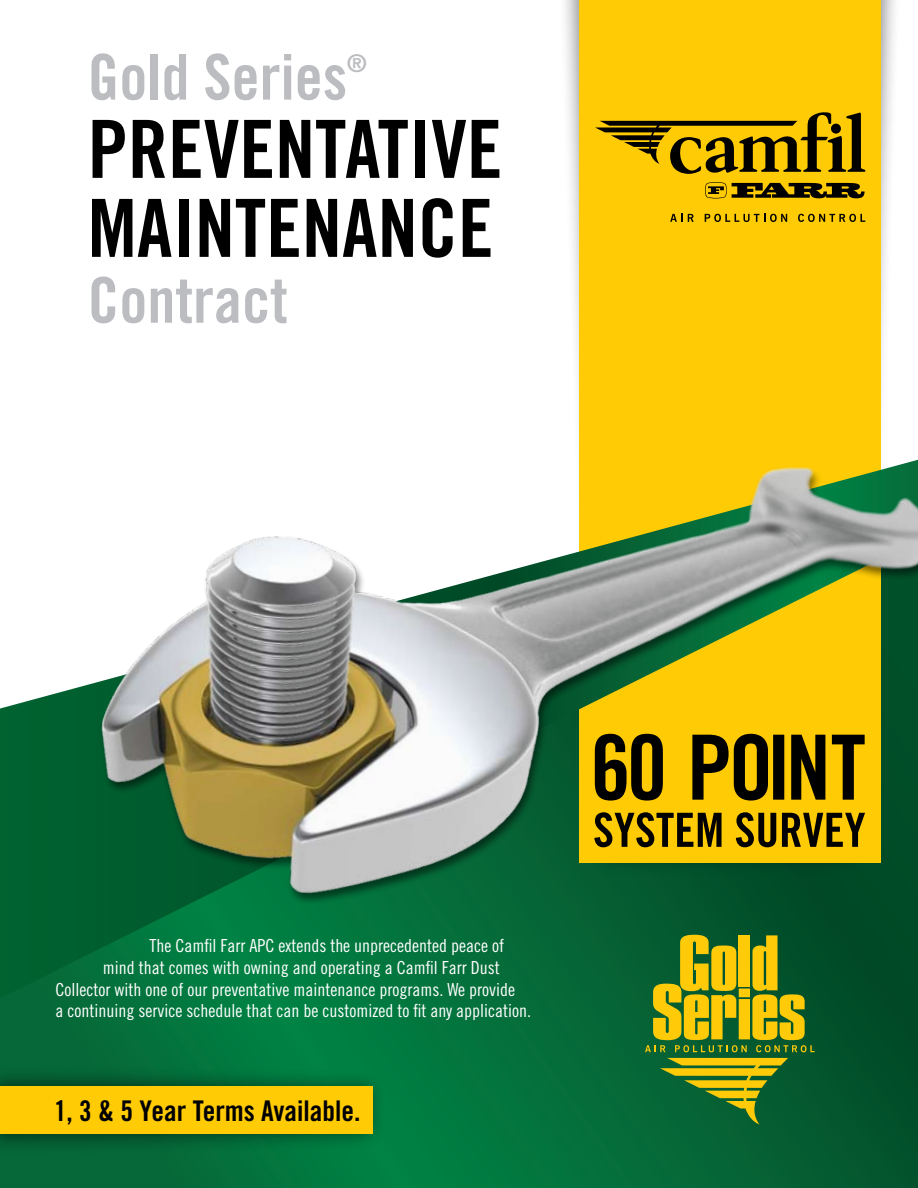
<style>
.page{position:relative;width:918px;height:1188px;background:#fff}
.page>*{position:absolute;margin:0;border:0;box-sizing:border-box;transform-origin:0 0}
.t1{font:80.25px/79.1px "Trade Gothic LT Std Bd Cn 20";color:#000}
.t2{font:63.15px "Trade Gothic LT Std Bd Cn 20";color:#bcbdc0}
.t3{font:28.5px "Trade Gothic LT Std Bd Cn 20";color:#000}
.t4{font:24.45px "Trade Gothic LT Std Bd Cn 20";color:#bcbdc0}
.t5{font:18px "Trade Gothic LT Std Cn 18";color:#fff}
</style>
<div class="page">
<svg style="left:0;top:999px;width:918px;height:189px;background:#036b39"></svg>
<div style="left:555px;top:0;width:345px;height:873px;background:#000;opacity:.42"></div>
<div style="left:579px;top:0;width:301px;height:862px;background:#ffcb05"></div>
<svg style="left:0;top:687px;width:918px;height:312px;background:#056a38"></svg>
<svg style="left:670px;top:214px;width:24px;height:8px"></svg>
<svg style="left:705px;top:214px;width:82px;height:8px"></svg>
<svg style="left:798px;top:214px;width:67px;height:8px"></svg>
<svg style="left:595px;top:112px;width:271px;height:62px"></svg>
<div style="left:831px;top:124px;width:10px;height:10px;background:#000;border-radius:50%"></div>
<svg style="left:705px;top:182px;width:160px;height:17px"></svg>
<svg style="left:660px;top:1058px;width:128px;height:66px;background:#598325"></svg>
<svg style="left:645px;top:957px;width:170px;height:95px;background:#88941b"></svg>
<img style="left:79px;top:399px;width:839px;height:558px">
<div style="left:0;top:1063px;width:384px;height:90px;background:#000;opacity:.42"></div>
<div style="left:0;top:1087px;width:373px;height:47px;background:#ffcb05"></div>
<h2 class="t2" style="left:88px;top:39px;width:261px">Gold Series</h2>
<h3 class="t4" style="left:347px;top:49px;width:21px">®</h3>
<h1 class="t1" style="left:88px;top:109px;width:416px">preventative maintenance</h1>
<h2 class="t2" style="left:88px;top:262px;width:201px">Contract</h2>
<p class="t5" style="left:149px;top:935px;width:356px">The Camfil Farr APC extends the unprecedented peace of</p>
<p class="t5" style="left:103px;top:957px;width:398px">mind that comes with owning and operating a Camfil Farr Dust</p>
<p class="t5" style="left:55px;top:979px;width:461px">Collector with one of our preventative maintenance programs. We provide</p>
<p class="t5" style="left:55px;top:1000px;width:477px">a continuing service schedule that can be customized to fit any application.</p>
<h3 class="t3" style="left:54px;top:1093px;width:308px">1, 3 &amp; 5 Year Terms Available.</h3>
</div>
